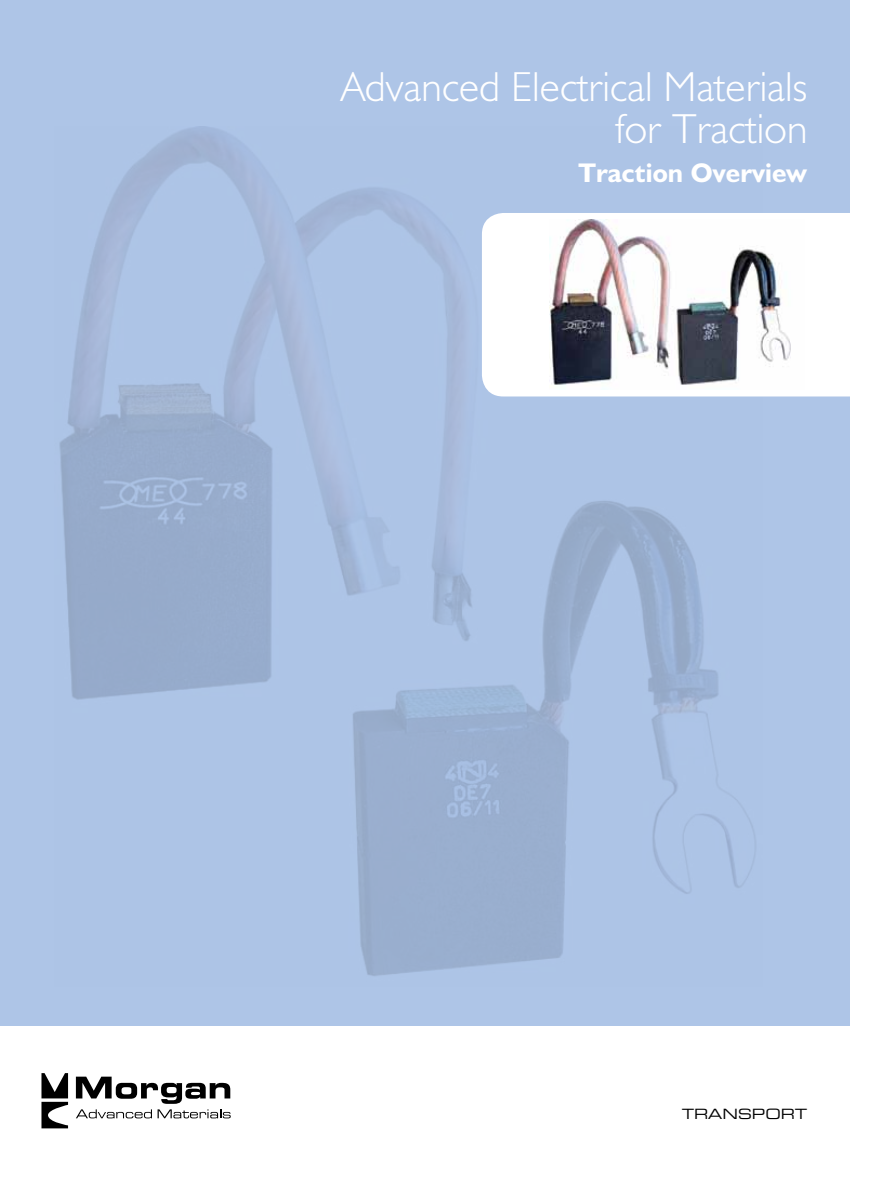
<style>
.page{position:relative;width:893px;height:1191px;background:#fff}
.page>*{position:absolute;margin:0;border:0;box-sizing:border-box;transform-origin:0 0}
.t1{font:300 42.15px/42px "Humanist 521 BT";letter-spacing:.005em;color:#fff;text-align:right}
.t2{font:700 27.15px "Humanist 521 BT";letter-spacing:.005em;color:#fff}
.t3{font:14.25px "Eurostile LT Std Ex 2";color:#000}
</style>
<div class="page">
<div style="left:0;top:0;width:849px;height:1025px;background:#aec5e7"></div>
<img style="left:59px;top:126px;width:703px;height:850px">
<svg style="left:76px;top:1076px;width:154px;height:27px"></svg>
<svg style="left:76px;top:1109px;width:76px;height:9px"></svg>
<svg style="left:158px;top:1109px;width:73px;height:9px"></svg>
<svg style="left:41px;top:1073px;width:27px;height:55px"></svg>
<div style="left:482px;top:213px;width:394px;height:183px;background:#fff;border-radius:21px"></div>
<img style="left:549px;top:220px;width:242px;height:165px">
<p class="t1" style="left:341px;top:65px;width:468px">Advanced Electrical Materials for Traction</p>
<p class="t2" style="left:579px;top:156px;width:230px">Traction Overview</p>
<p class="t3" style="left:682px;top:1103px;width:126px">TRANSPORT</p>
</div>
